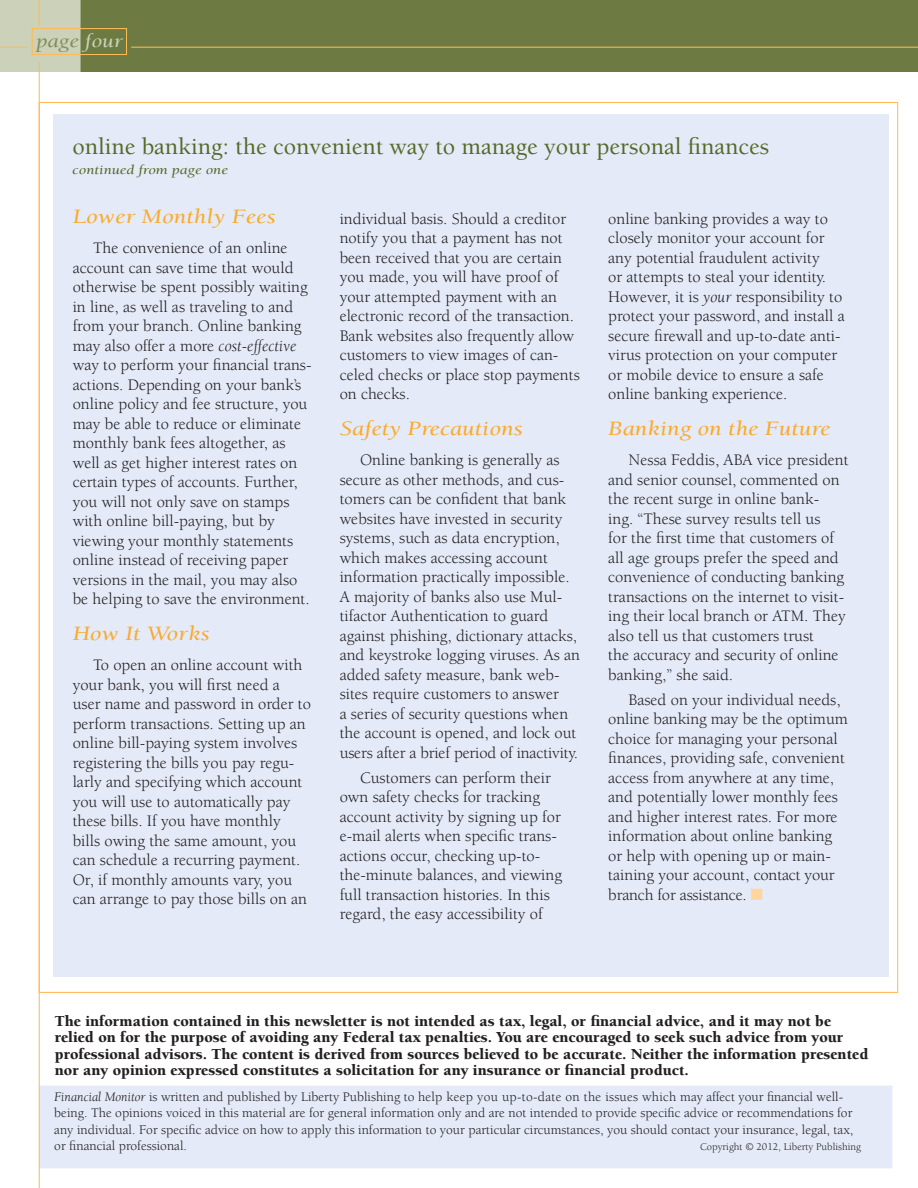
<style>
.page{position:relative;width:918px;height:1188px;background:#fff}
.page>*{position:absolute;margin:0;border:0;box-sizing:border-box;transform-origin:0 0}
.t1{font:500 24px "Berkeley";color:#586829}
.t2{font:italic 21px "Berkeley";color:#fbaa29;scale:1.2 1}
.t3{font:italic 19.5px "Berkeley";color:#818e5b;scale:1.2 1}
.t4{font:16.5px/19.5px "Berkeley";color:#231f20}
.t5{font:900 15.75px/16.5px "Berkeley";color:#231f20}
.t6{font:13.5px/16.2px "Berkeley";color:#231f20}
.t7{font:italic 13.5px "Berkeley";color:#586829;scale:1.2 1}
.t8{font:10.5px "Berkeley";color:#231f20}
.s1{color:#ccd2b9}
.s2{font-style:italic}
.s3{color:#ffd69d}
</style>
<div class="page">
<div style="left:39px;top:1086px;width:853px;height:82px;background:#e4eaf7"></div>
<hr style="left:39px;top:62px;width:1px;height:1126px;background:#fdba58">
<div style="left:84px;top:0;width:834px;height:72px;background:#6d7b42"></div>
<hr style="left:131px;top:47px;width:787px;height:1px;background:#fdba58">
<div style="left:32px;top:28px;width:95px;height:27px;border:1px solid #fdba58"></div>
<svg style="left:0;top:0;width:84px;height:72px;background:#c9cdb1"></svg>
<hr style="left:38px;top:0;width:2px;height:25px;background:#fdba58">
<div style="left:53px;top:115px;width:835px;height:862px;background:#e4eaf7"></div>
<p class="t3" style="left:36px;top:31px;width:74px">page <span class="s1">four</span></p>
<h1 class="t1" style="left:72px;top:134px;width:698px">online banking: the convenient way to manage your personal finances</h1>
<p class="t7" style="left:72px;top:163px;width:131px">continued from page one</p>
<p class="t2" style="left:73px;top:205px;width:171px">Lower Monthly Fees</p>
<p class="t4" style="left:73px;top:239px;width:240px;text-indent:20px">The convenience of an online account can save time that would otherwise be spent possibly waiting in line, as well as traveling to and from your branch. Online banking may also offer a more <span class="s2">cost-effective </span>way to perform your financial trans&shy;actions. Depending on your bank’s online policy and fee structure, you may be able to reduce or eliminate monthly bank fees altogether, as well as get higher interest rates on certain types of accounts. Further, you will not only save on stamps with online bill-paying, but by viewing your monthly statements online instead of receiving paper versions in the mail, you may also be helping to save the environment.</p>
<p class="t2" style="left:73px;top:622px;width:116px">How It Works</p>
<p class="t4" style="left:73px;top:656px;width:240px;text-indent:20px">To open an online account with your bank, you will first need a user name and password in order to perform transactions. Setting up an online bill-paying system involves registering the bills you pay regu&shy;larly and specifying which account you will use to automatically pay these bills. If you have monthly bills owing the same amount, you can schedule a recurring payment.<br>Or, if monthly amounts vary, you can arrange to pay those bills on an</p>
<p class="t4" style="left:340px;top:209px;width:242px">individual basis. Should a creditor notify you that a payment has not been received that you are certain you made, you will have proof of your attempted payment with an electronic record of the transaction.<br>Bank websites also frequently allow customers to view images of can&shy;celed checks or place stop payments on checks.</p>
<p class="t2" style="left:340px;top:417px;width:154px">Safety Precautions</p>
<p class="t4" style="left:340px;top:451px;width:242px;text-indent:20px">Online banking is generally as secure as other methods, and cus&shy;tomers can be confident that bank websites have invested in security systems, such as data encryption, which makes accessing account information practically impossible.<br>A majority of banks also use Mul&shy;tifactor Authentication to guard against phishing, dictionary attacks, and keystroke logging viruses. As an added safety measure, bank web&shy;sites require customers to answer<br>a series of security questions when the account is opened, and lock out users after a brief period of inactivity.</p>
<p class="t4" style="left:340px;top:768px;width:224px;text-indent:20px">Customers can perform their own safety checks for tracking account activity by signing up for e-mail alerts when specific trans&shy;actions occur, checking up-to&shy;the-minute balances, and viewing full transaction histories. In this regard, the easy accessibility of</p>
<p class="t4" style="left:608px;top:209px;width:238px">online banking provides a way to closely monitor your account for any potential fraudulent activity<br>or attempts to steal your identity.<br>However, it is <span class="s2">your</span> responsibility to protect your password, and install a secure firewall and up-to-date anti&shy;virus protection on your computer or mobile device to ensure a safe online banking experience.</p>
<p class="t2" style="left:608px;top:417px;width:187px">Banking on the Future</p>
<p class="t4" style="left:608px;top:451px;width:242px;text-indent:20px">Nessa Feddis, ABA vice president and senior counsel, commented on the recent surge in online bank-<br>ing. “These survey results tell us<br>for the first time that customers of all age groups prefer the speed and convenience of conducting banking transactions on the internet to visit&shy;ing their local branch or ATM. They also tell us that customers trust<br>the accuracy and security of online banking,” she said.</p>
<p class="t4" style="left:608px;top:690px;width:241px;text-indent:20px">Based on your individual needs, online banking may be the optimum choice for managing your personal finances, providing safe, convenient access from anywhere at any time, and potentially lower monthly fees and higher interest rates. For more information about online banking or help with opening up or main&shy;taining your account, contact your branch for assistance. <span class="s3">■</span></p>
<p class="t5" style="left:55px;top:1013px;width:815px">The information contained in this newsletter is not intended as tax, legal, or financial advice, and it may not be relied on for the purpose of avoiding any Federal tax penalties. You are encouraged to seek such advice from your professional advisors. The content is derived from sources believed to be accurate. Neither the information presented nor any opinion expressed constitutes a solicitation for any insurance or financial product.</p>
<p class="t6" style="left:54px;top:1089px;width:801px"><span class="s2">Financial Monitor</span> is written and published by Liberty Publishing to help keep you up-to-date on the issues which may affect your financial well&shy;being. The opinions voiced in this material are for general information only and are not intended to provide specific advice or recommendations for any individual. For specific advice on how to apply this information to your particular circumstances, you should contact your insurance, legal, tax, or financial professional.</p>
<p class="t8" style="left:700px;top:1141px;width:162px">Copyright © 2012, Liberty Publishing</p>
</div>
